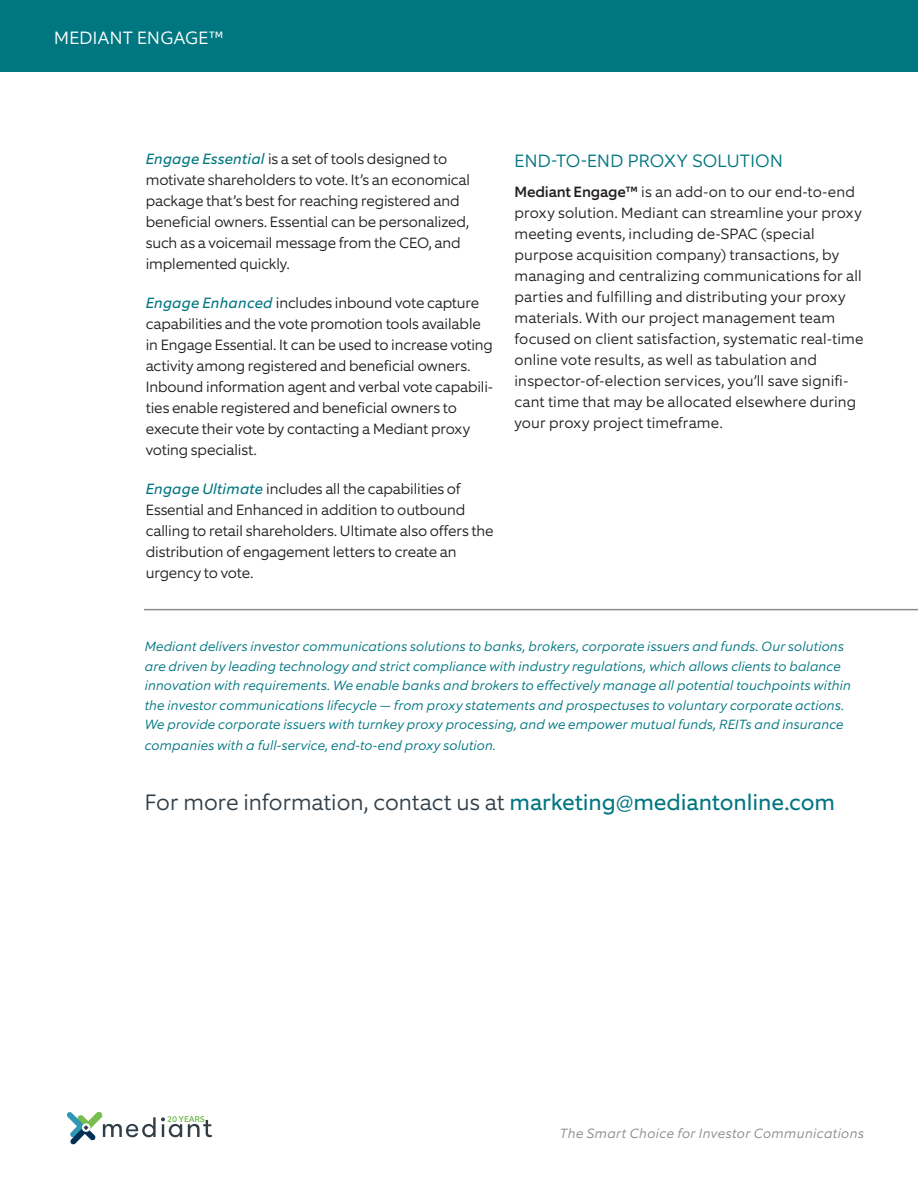
<style>
.page{position:relative;width:918px;height:1188px;background:#fff}
.page>*{position:absolute;margin:0;border:0;box-sizing:border-box;transform-origin:0 0}
.text{font:300 22.5px "Equip";letter-spacing:-.005em;color:#313e48}
.big_subhead{font:300 18px "Equip";letter-spacing:.005em;color:#007681}
.t1{font:300 18px "Equip";letter-spacing:.005em;color:#fff}
.text-2{font:300 15px/21px "Equip";letter-spacing:-.005em;color:#231f20}
.text-3{font:italic 300 13.5px/19.5px "Equip";letter-spacing:.01em;color:#007681}
.t2{font:italic 300 13.5px "Equip";letter-spacing:.03em;color:#8a8b8d}
.s1{font-weight:400;font-style:italic;color:#007681}
.s2{font-weight:500}
.s3{font-weight:400;color:#007681}
.s4{font-weight:400;font-size:21px;color:#007681}
</style>
<div class="page">
<div style="left:0;top:0;width:918px;height:72px;background:#007681"></div>
<hr style="left:144px;top:609px;width:774px;height:1px;background:#8a8b8d">
<svg style="left:67px;top:1112px;width:145px;height:33px"></svg>
<p class="t1" style="left:54px;top:26px;width:172px">MEDIANT ENGAGE™</p>
<p class="text-2" style="left:146px;top:149px;width:326px"><span class="s1">Engage Essential</span> is a set of tools designed to motivate shareholders to vote. It’s an economical package that’s best for reaching registered and beneficial owners. Essential can be personalized, such as a voicemail message from the CEO, and implemented quickly.</p>
<p class="text-2" style="left:146px;top:293px;width:349px"><span class="s1">Engage Enhanced</span> includes inbound vote capture capabilities and the vote promotion tools available in Engage Essential. It can be used to increase voting activity among registered and beneficial owners.<br>Inbound information agent and verbal vote capabili&shy;ties enable registered and beneficial owners to execute their vote by contacting a Mediant proxy voting specialist.</p>
<p class="text-2" style="left:146px;top:479px;width:349px"><span class="s1">Engage Ultimate</span> includes all the capabilities of Essential and Enhanced in addition to outbound calling to retail shareholders. Ultimate also offers the distribution of engagement letters to create an urgency to vote.</p>
<p class="big_subhead" style="left:515px;top:149px;width:270px">END-TO-END PROXY SOLUTION</p>
<p class="text-2" style="left:514px;top:181px;width:350px"><span class="s2">Mediant Engage™</span> is an add-on to our end-to-end proxy solution. Mediant can streamline your proxy meeting events, including de-SPAC (special purpose acquisition company) transactions, by managing and centralizing communications for all parties and fulfilling and distributing your proxy materials. With our project management team focused on client satisfaction, systematic real-time online vote results, as well as tabulation and inspector-of-election services, you’ll save signifi&shy;cant time that may be allocated elsewhere during your proxy project timeframe.</p>
<p class="text-3" style="left:145px;top:637px;width:708px">Mediant delivers investor communications solutions to banks, brokers, corporate issuers and funds. Our solutions are driven by leading technology and strict compliance with industry regulations, which allows clients to balance innovation with requirements. We enable banks and brokers to effectively manage all potential touchpoints within the investor communications lifecycle — from proxy statements and prospectuses to voluntary corporate actions.<br>We provide corporate issuers with turnkey proxy processing, and we empower mutual funds, REITs and insurance</p>
<p class="text-3" style="left:145px;top:736px;width:353px">companies with a full-service, end-to-end proxy solution.</p>
<p class="text" style="left:145px;top:788px;width:692px">For more information, contact us at <span class="s3">marketing</span><span class="s4">@</span><span class="s3">mediantonline.com</span></p>
<p class="t2" style="left:560px;top:1125px;width:306px">The Smart Choice for Investor Communications</p>
</div>
